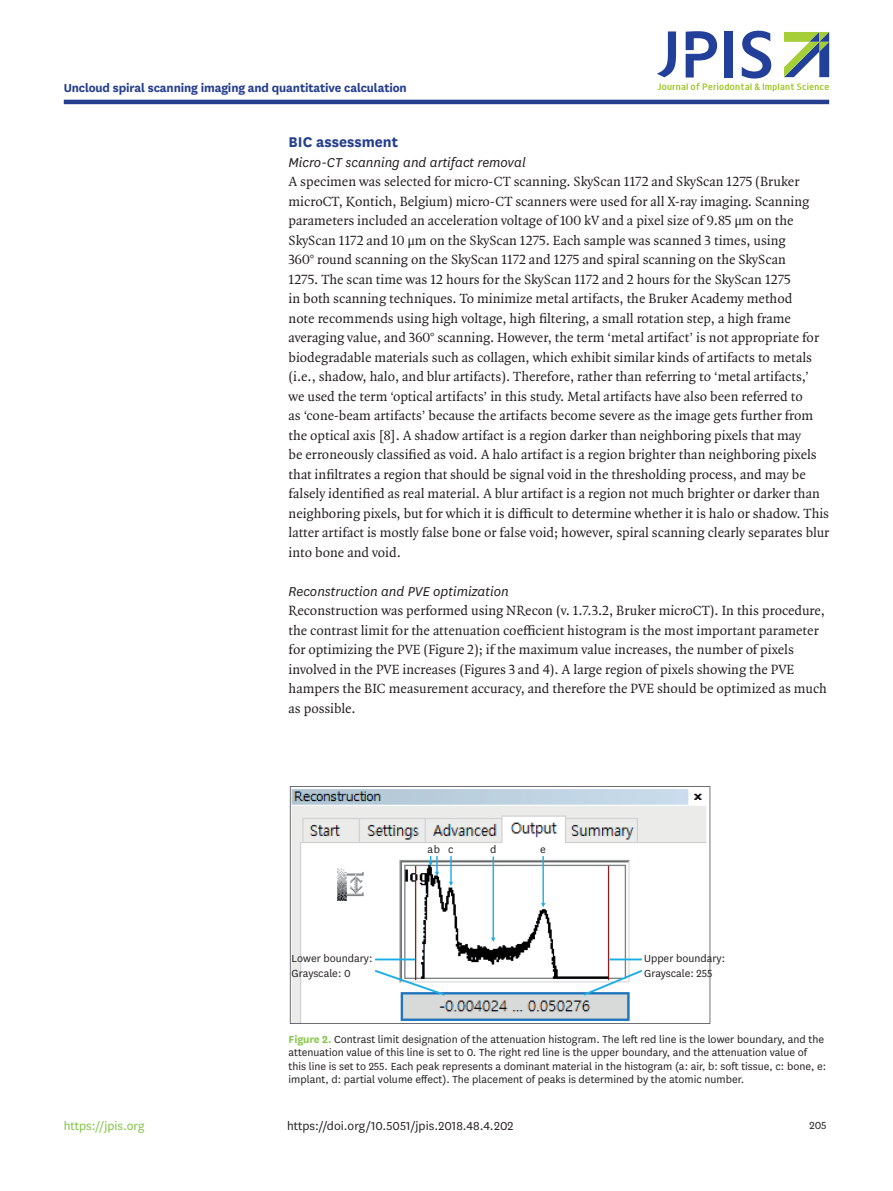
<style>
.page{position:relative;width:893px;height:1191px;background:#fff}
.page>*{position:absolute;margin:0;border:0;box-sizing:border-box;transform-origin:0 0}
.body_title2{font:700 16.5px "National";color:#253f8e}
.body_title3{font:italic 15px "National";color:#231f20}
.body_p_first{font:14.25px/19.5px "Quadraat OT";color:#231f20}
.alt-title-type{font:700 13.5px "National";letter-spacing:-.01em;color:#253f8e}
.doi_running_footer{font:13.5px "National";color:#231f20}
.url{font:13.5px "National";color:#7fc241}
.fig_caption{font:12px/13.5px "National";color:#231f20}
.s1{font-weight:700;color:#8bc750}
</style>
<div class="page">
<hr style="left:64px;top:100px;width:765px;height:4px;background:#253f8e">
<svg style="left:657px;top:31px;width:172px;height:60px"></svg>
<img style="left:289px;top:786px;width:422px;height:238px">
<p class="alt-title-type" style="left:64px;top:78px;width:344px">Uncloud spiral scanning imaging and quantitative calculation</p>
<p class="body_title2" style="left:289px;top:130px;width:111px">BIC assessment</p>
<p class="body_title3" style="left:289px;top:153px;width:239px">Micro-CT scanning and artifact removal</p>
<p class="body_p_first" style="left:289px;top:172px;width:542px">A specimen was selected for micro-CT scanning. SkyScan 1172 and SkyScan 1275 (Bruker microCT, Kontich, Belgium) micro-CT scanners were used for all X-ray imaging. Scanning parameters included an acceleration voltage of 100 kV and a pixel size of 9.85 µm on the SkyScan 1172 and 10 µm on the SkyScan 1275. Each sample was scanned 3 times, using<br>360° round scanning on the SkyScan 1172 and 1275 and spiral scanning on the SkyScan<br>1275. The scan time was 12 hours for the SkyScan 1172 and 2 hours for the SkyScan 1275<br>in both scanning techniques. To minimize metal artifacts, the Bruker Academy method<br>note recommends using high voltage, high filtering, a small rotation step, a high frame averaging value, and 360° scanning. However, the term ‘metal artifact’ is not appropriate for biodegradable materials such as collagen, which exhibit similar kinds of artifacts to metals (i.e., shadow, halo, and blur artifacts). Therefore, rather than referring to ‘metal artifacts,’<br>we used the term ‘optical artifacts’ in this study. Metal artifacts have also been referred to<br>as ‘cone-beam artifacts’ because the artifacts become severe as the image gets further from the optical axis [8]. A shadow artifact is a region darker than neighboring pixels that may<br>be erroneously classified as void. A halo artifact is a region brighter than neighboring pixels that infiltrates a region that should be signal void in the thresholding process, and may be falsely identified as real material. A blur artifact is a region not much brighter or darker than neighboring pixels, but for which it is difficult to determine whether it is halo or shadow. This latter artifact is mostly false bone or false void; however, spiral scanning clearly separates blur into bone and void.</p>
<p class="body_title3" style="left:289px;top:582px;width:222px">Reconstruction and PVE optimization</p>
<p class="body_p_first" style="left:289px;top:601px;width:540px">Reconstruction was performed using NRecon (v. 1.7.3.2, Bruker microCT). In this procedure, the contrast limit for the attenuation coefficient histogram is the most important parameter for optimizing the PVE (Figure 2); if the maximum value increases, the number of pixels involved in the PVE increases (Figures 3 and 4). A large region of pixels showing the PVE hampers the BIC measurement accuracy, and therefore the PVE should be optimized as much as possible.</p>
<p class="fig_caption" style="left:292px;top:951px;width:82px;line-height:14.4px">Lower boundary:<br>Grayscale: 0</p>
<p class="fig_caption" style="left:428px;top:842px;width:28px">ab c</p>
<p class="fig_caption" style="left:490px;top:842px;width:8px">d</p>
<p class="fig_caption" style="left:540px;top:842px;width:7px">e</p>
<p class="fig_caption" style="left:644px;top:951px;width:83px;line-height:14.4px">Upper boundary:<br>Grayscale: 255</p>
<p class="fig_caption" style="left:289px;top:1032px;width:539px"><span class="s1">Figure 2.</span> Contrast limit designation of the attenuation histogram. The left red line is the lower boundary, and the attenuation value of this line is set to 0. The right red line is the upper boundary, and the attenuation value of this line is set to 255. Each peak represents a dominant material in the histogram (a: air, b: soft tissue, c: bone, e: implant, d: partial volume effect). The placement of peaks is determined by the atomic number.</p>
<p class="doi_running_footer" style="left:287px;top:1116px;width:228px">https://doi.org/10.5051/jpis.2018.48.4.202</p>
<p class="url" style="left:64px;top:1116px;width:82px">https://jpis.org</p>
<p class="fig_caption" style="left:809px;top:1118px;width:19px">205</p>
</div>
